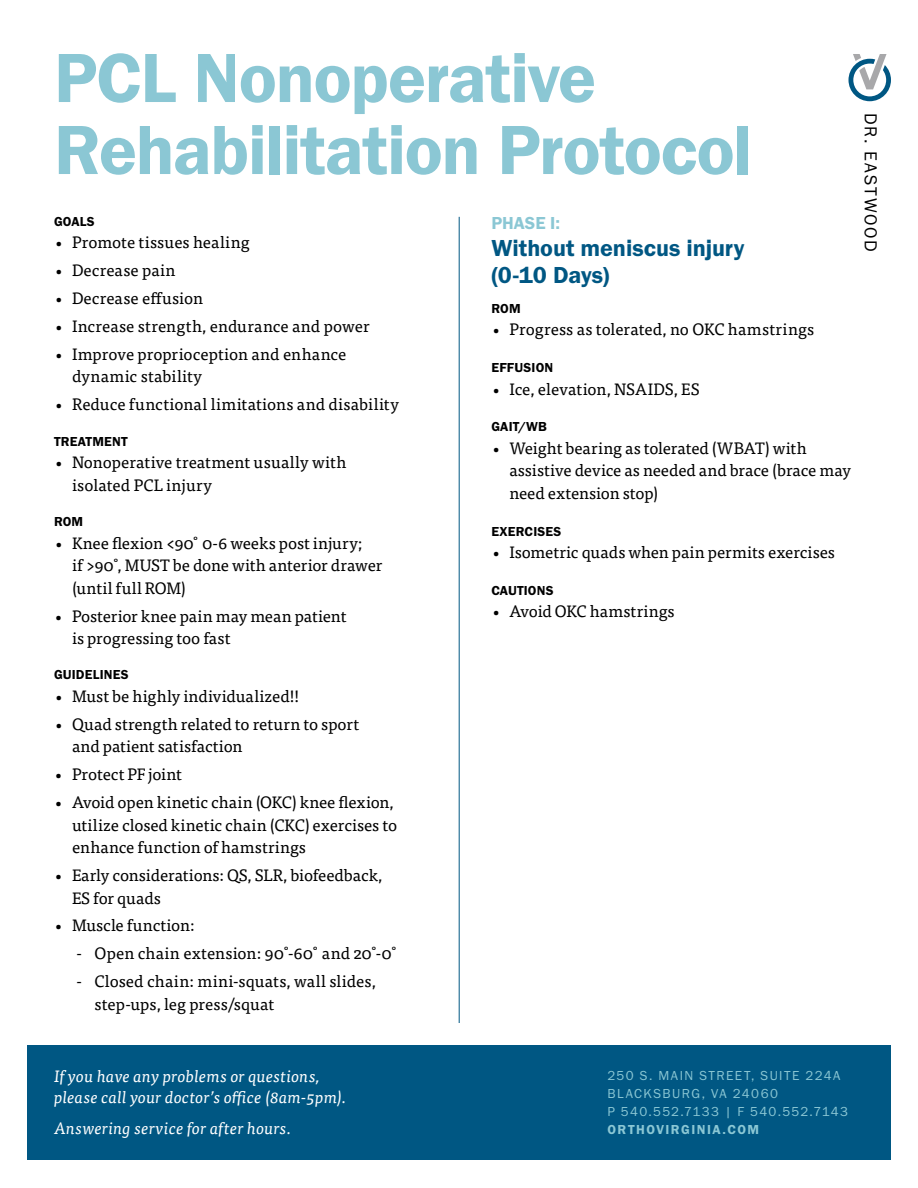
<style>
.page{position:relative;width:918px;height:1188px;background:#fff}
.page>*{position:absolute;margin:0;border:0;box-sizing:border-box;transform-origin:0 0}
.t1{font:72px/72px "Franklin Gothic URW Dem";letter-spacing:-.02em;color:#8bc7d4}
.t2{font:24px/27px "Franklin Gothic URW Dem";letter-spacing:-.005em;color:#005783}
.t3{font:18px "Franklin Gothic URW Boo";letter-spacing:.095em;color:#000}
.t4{font:18px "Franklin Gothic URW Dem";color:#8bc7d4}
.t5{font:16.5px/22.5px "Tisa Pro";color:#000}
.t6{font:italic 16.5px/21px "Tisa Pro";letter-spacing:.01em;color:#fff}
.t7{font:13.5px/18px "Franklin Gothic URW Boo";letter-spacing:.1em;color:#8bc7d4}
.t8{font:13.5px "Franklin Gothic URW Dem";letter-spacing:.015em;color:#000}
.t9{font:13.5px "Franklin Gothic URW Dem";letter-spacing:.115em;color:#8bc7d4}
</style>
<div class="page">
<svg style="left:848px;top:54px;width:43px;height:47px"></svg>
<div style="left:27px;top:1045px;width:864px;height:115px;background:#005783"></div>
<hr style="left:459px;top:217px;width:1px;height:806px;background:#005783">
<h1 class="t1" style="left:54px;top:41px;width:700px">PCL Nonoperative<br>Rehabilitation Protocol</h1>
<p class="t8" style="left:54px;top:213px;width:42px">GOALS</p>
<p class="t5" style="left:54px;top:230px;width:197px">• Promote tissues healing</p>
<p class="t5" style="left:54px;top:258px;width:123px">• Decrease pain</p>
<p class="t5" style="left:54px;top:286px;width:151px">• Decrease effusion</p>
<p class="t5" style="left:54px;top:314px;width:317px">• Increase strength, endurance and power</p>
<p class="t5" style="left:72px;top:342px;width:276px;text-indent:-18px">• Improve proprioception and enhance dynamic stability</p>
<p class="t5" style="left:54px;top:392px;width:346px">• Reduce functional limitations and disability</p>
<p class="t8" style="left:54px;top:433px;width:75px">TREATMENT</p>
<p class="t5" style="left:72px;top:450px;width:276px;text-indent:-18px">• Nonoperative treatment usually with isolated PCL injury</p>
<p class="t8" style="left:54px;top:513px;width:31px">ROM</p>
<p class="t5" style="left:72px;top:531px;width:312px;text-indent:-18px">• Knee flexion &lt;90˚ 0-6 weeks post injury;<br>if &gt;90˚, MUST be done with anterior drawer (until full ROM)</p>
<p class="t5" style="left:72px;top:604px;width:276px;text-indent:-18px">• Posterior knee pain may mean patient is progressing too fast</p>
<p class="t8" style="left:54px;top:667px;width:76px">GUIDELINES</p>
<p class="t5" style="left:54px;top:684px;width:247px">• Must be highly individualized!!</p>
<p class="t5" style="left:72px;top:712px;width:289px;text-indent:-18px">• Quad strength related to return to sport and patient satisfaction</p>
<p class="t5" style="left:54px;top:762px;width:130px">• Protect PF joint</p>
<p class="t5" style="left:72px;top:790px;width:327px;text-indent:-18px">• Avoid open kinetic chain (OKC) knee flexion, utilize closed kinetic chain (CKC) exercises to enhance function of hamstrings</p>
<p class="t5" style="left:72px;top:863px;width:312px;text-indent:-18px">• Early considerations: QS, SLR, biofeedback,<br>ES for quads</p>
<p class="t5" style="left:54px;top:913px;width:142px">• Muscle function:</p>
<p class="t5" style="left:77px;top:941px;width:322px">- Open chain extension: 90˚-60˚ and 20˚-0˚</p>
<p class="t5" style="left:95px;top:969px;width:283px;text-indent:-18px">- Closed chain: mini-squats, wall slides, step-ups, leg press/squat</p>
<p class="t4" style="left:491px;top:212px;width:70px">PHASE I:</p>
<h2 class="t2" style="left:491px;top:234px;width:255px">Without meniscus injury (0-10 Days)</h2>
<p class="t8" style="left:491px;top:300px;width:31px">ROM</p>
<p class="t5" style="left:491px;top:317px;width:324px">• Progress as tolerated, no OKC hamstrings</p>
<p class="t8" style="left:491px;top:359px;width:63px">EFFUSION</p>
<p class="t5" style="left:491px;top:377px;width:210px">• Ice, elevation, NSAIDS, ES</p>
<p class="t8" style="left:491px;top:419px;width:57px">GAIT/WB</p>
<p class="t5" style="left:509px;top:436px;width:343px;text-indent:-18px">• Weight bearing as tolerated (WBAT) with assistive device as needed and brace (brace may need extension stop)</p>
<p class="t8" style="left:491px;top:523px;width:72px">EXERCISES</p>
<p class="t5" style="left:491px;top:540px;width:345px">• Isometric quads when pain permits exercises</p>
<p class="t8" style="left:491px;top:582px;width:64px">CAUTIONS</p>
<p class="t5" style="left:491px;top:599px;width:185px">• Avoid OKC hamstrings</p>
<p class="t3" style="left:882px;top:112px;width:141px;rotate:90deg">DR. EASTWOOD</p>
<p class="t6" style="left:54px;top:1065px;width:294px">If you have any problems or questions, please call your doctor’s office (8am-5pm).</p>
<p class="t6" style="left:54px;top:1117px;width:238px">Answering service for after hours.</p>
<p class="t7" style="left:608px;top:1066px;width:242px">250 S. MAIN STREET, SUITE 224A<br>BLACKSBURG, VA 24060<br>P 540.552.7133 | F 540.552.7143</p>
<p class="t9" style="left:608px;top:1121px;width:153px">ORTHOVIRGINIA.COM</p>
</div>
